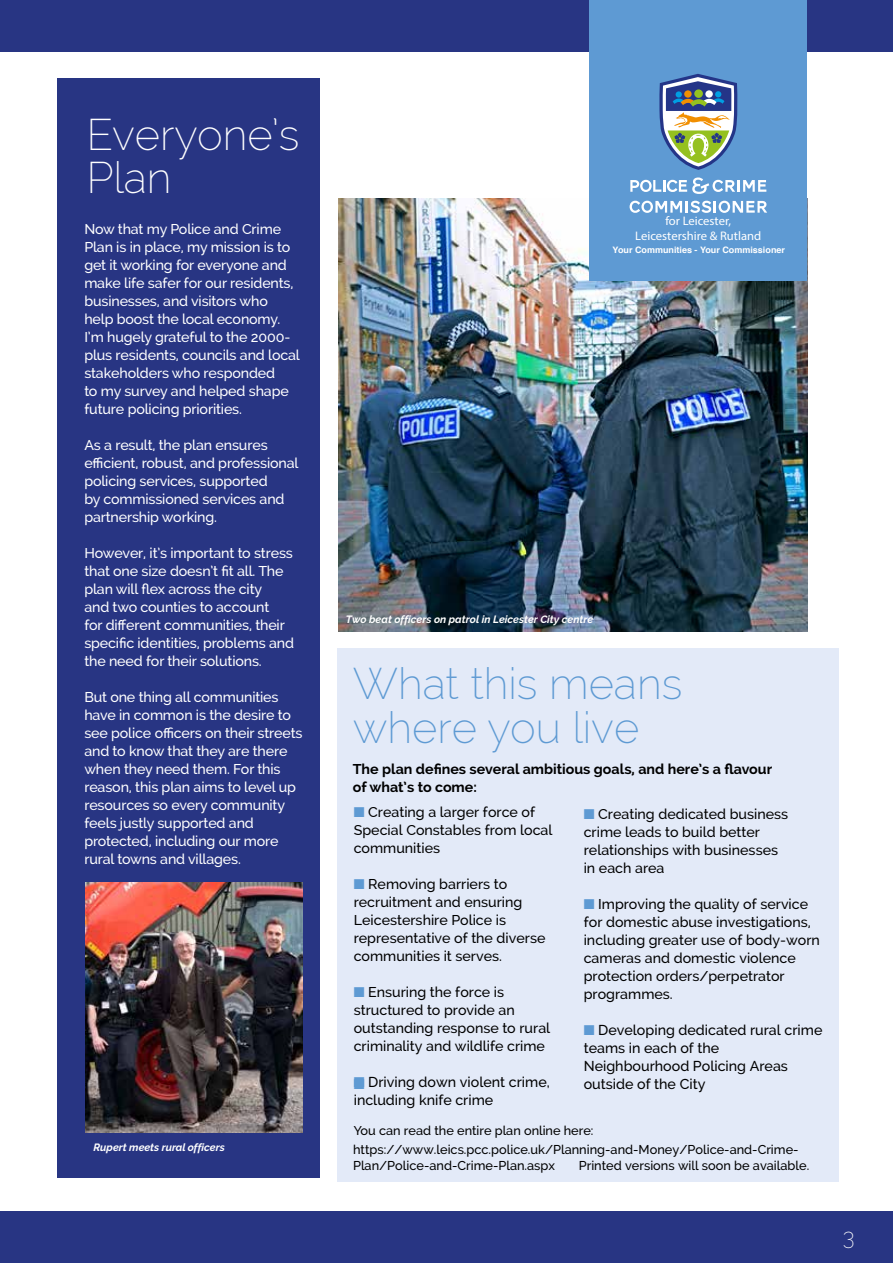
<style>
.page{position:relative;width:893px;height:1263px;background:#fff}
.page>*{position:absolute;margin:0;border:0;box-sizing:border-box;transform-origin:0 0}
.t1{font:200 43.5px/43.5px "Raleway";color:#5e9ad3}
.t2{font:200 43.5px/43.5px "Raleway";color:#fff}
.t3{font:200 22.5px "Raleway";color:#fff}
.t4{font:500 14.25px/18px "Raleway";letter-spacing:-.01em;color:#fff}
.t5{font:500 14.25px/18px "Raleway";color:#000}
.t6{font:700 14.25px/18px "Raleway";color:#000}
.t7{font:500 12.75px/15.3px "Raleway";color:#000}
.t8{font:700 12.45px/14.9px "Sansation";color:#fff;text-align:center}
.t9{font:italic 700 10.5px "Raleway";color:#fff}
.t10{font:700 8.85px "Helvetica";color:#fff}
.s1{font-style:inherit}
.s2{color:#5e9ad3}
</style>
<div class="page">
<div style="left:337px;top:648px;width:502px;height:533px;background:#e3eaf8"></div>
<div style="left:0;top:0;width:893px;height:51px;background:#283583"></div>
<div style="left:0;top:1212px;width:893px;height:51px;background:#283583"></div>
<div style="left:57px;top:79px;width:263px;height:1099px;background:#283583"></div>
<img style="left:338px;top:198px;width:470px;height:433px">
<img style="left:85px;top:882px;width:218px;height:251px">
<div style="left:590px;top:0;width:217px;height:281px;background:#5e9ad3"></div>
<svg style="left:630px;top:201px;width:137px;height:12px"></svg>
<svg style="left:630px;top:177px;width:136px;height:17px"></svg>
<svg style="left:659px;top:74px;width:79px;height:96px"></svg>
<h1 class="t2" style="left:86px;top:113px;width:215px">Everyone’s<br>Plan</h1>
<p class="t4" style="left:84px;top:220px;width:217px">Now that my Police and Crime<br>Plan is in place, my mission is to get it working for everyone and make life safer for our residents, businesses, and visitors who help boost the local economy.<br>I’m hugely grateful to the 2000- plus residents, councils and local stakeholders who responded<br>to my survey and helped shape future policing priorities.</p>
<p class="t4" style="left:84px;top:436px;width:216px">As a result, the plan ensures efficient, robust, and professional policing services, supported<br>by commissioned services and partnership working.</p>
<p class="t4" style="left:84px;top:544px;width:211px">However, it’s important to stress that one size doesn’t fit all. The plan will flex across the city<br>and two counties to account<br>for different communities, their specific identities, problems and the need for their solutions.</p>
<p class="t4" style="left:84px;top:688px;width:220px">But one thing all communities have in common is the desire to see police officers on their streets and to know that they are there when they need them. For this reason, this plan aims to level up resources so every community feels justly supported and protected, including our more rural towns and villages.</p>
<p class="t9" style="left:94px;top:1141px;width:133px">Rupert meets rural officers</p>
<p class="t8" style="left:635px;top:214px;width:127px">for Leicester,<br>Leicestershire &amp; Rutland</p>
<p class="t10" style="left:613px;top:243px;width:174px">Your Communities - Your Commissioner</p>
<p class="t9" style="left:346px;top:613px;width:249px">Two beat officers on patrol <span class="s1">in Leicester City centre</span></p>
<h1 class="t1" style="left:353px;top:662px;width:331px">What this means where you live</h1>
<p class="t6" style="left:353px;top:760px;width:421px">The plan defines several ambitious goals, and here’s a flavour of what’s to come:</p>
<p class="t5" style="left:354px;top:803px;width:200px"><span class="s2">■</span> Creating a larger force of<br>Special Constables from local communities</p>
<p class="t5" style="left:354px;top:875px;width:193px"><span class="s2">■</span> Removing barriers to recruitment and ensuring<br>Leicestershire Police is representative of the diverse communities it serves.</p>
<p class="t5" style="left:354px;top:983px;width:198px"><span class="s2">■</span> Ensuring the force is structured to provide an outstanding response to rural criminality and wildlife crime</p>
<p class="t5" style="left:354px;top:1073px;width:198px"><span class="s2">■</span> Driving down violent crime, including knife crime</p>
<p class="t5" style="left:584px;top:804px;width:206px"><span class="s2">■</span> Creating dedicated business crime leads to build better relationships with businesses in each area</p>
<p class="t5" style="left:584px;top:894px;width:238px"><span class="s2">■</span> Improving the quality of service for domestic abuse investigations, including greater use of body-worn cameras and domestic violence protection orders/perpetrator programmes.</p>
<p class="t5" style="left:584px;top:1020px;width:240px"><span class="s2">■</span> Developing dedicated rural crime teams in each of the<br>Neighbourhood Policing Areas outside of the City</p>
<p class="t7" style="left:354px;top:1123px;width:241px">You can read the entire plan online here:</p>
<p class="t7" style="left:353px;top:1142px;width:447px">https://www.leics.pcc.police.uk/Planning-and-Money/Police-and-Crime-<br>Plan/Police-and-Crime-Plan.aspx</p>
<p class="t7" style="left:579px;top:1157px;width:232px">Printed versions will soon be available.</p>
<h2 class="t3" style="left:843px;top:1224px;width:13px">3</h2>
</div>
